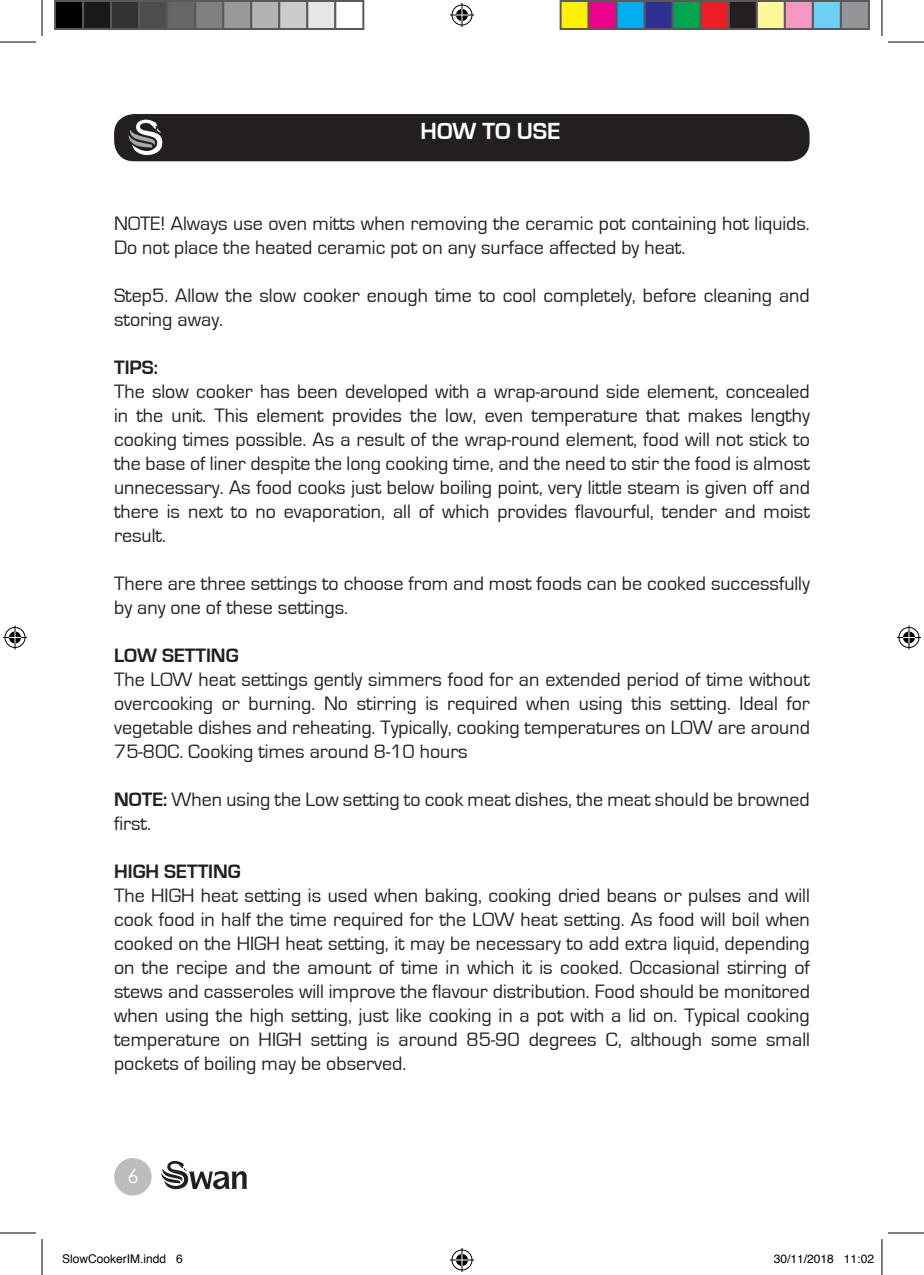
<style>
.page{position:relative;width:924px;height:1275px;background:#fff}
.page>*{position:absolute;margin:0;border:0;box-sizing:border-box;transform-origin:0 0}
.Headers{font:700 24px "Eurostile";color:#fff}
.t1{font:20px/24px "Eurostile";color:#231f20}
.t2{font:700 20px "Eurostile";color:#231f20}
.t3{font:20px "Century Gothic";color:#fff}
.t4{font:12px "Helvetica";color:#000}
.s1{font-weight:700}
</style>
<div class="page">
<svg style="left:161px;top:1161px;width:87px;height:28px"></svg>
<div style="left:114px;top:1158px;width:37px;height:37px;background:#bcbdc0;border-radius:50%"></div>
<div style="left:114px;top:114px;width:695px;height:47px;background:#231f20;border-radius:20px"></div>
<svg style="left:128px;top:120px;width:34px;height:35px"></svg>
<hr style="left:0;top:42px;width:36px;height:1px;background:#000">
<hr style="left:887px;top:42px;width:36px;height:1px;background:#000">
<hr style="left:0;top:1232px;width:36px;height:1px;background:#000">
<hr style="left:887px;top:1232px;width:36px;height:1px;background:#000">
<hr style="left:42px;top:0;width:1px;height:36px;background:#000">
<hr style="left:42px;top:1239px;width:1px;height:36px;background:#000">
<hr style="left:881px;top:0;width:1px;height:36px;background:#000">
<hr style="left:881px;top:1239px;width:1px;height:36px;background:#000">
<svg style="left:450px;top:3px;width:24px;height:24px"></svg>
<svg style="left:450px;top:1248px;width:24px;height:24px"></svg>
<svg style="left:3px;top:625px;width:24px;height:24px"></svg>
<svg style="left:897px;top:625px;width:23px;height:24px"></svg>
<div style="left:55px;top:1px;width:28px;height:28px;background:#000"></div>
<div style="left:54px;top:0;width:30px;height:30px;border:2px solid #595959"></div>
<div style="left:83px;top:1px;width:28px;height:28px;background:#1a1a1a"></div>
<div style="left:82px;top:0;width:30px;height:30px;border:2px solid #595959"></div>
<div style="left:111px;top:1px;width:28px;height:28px;background:#333"></div>
<div style="left:110px;top:0;width:30px;height:30px;border:2px solid #595959"></div>
<div style="left:139px;top:1px;width:28px;height:28px;background:#4d4d4d"></div>
<div style="left:138px;top:0;width:30px;height:30px;border:2px solid #595959"></div>
<div style="left:167px;top:1px;width:28px;height:28px;background:#666"></div>
<div style="left:166px;top:0;width:30px;height:30px;border:2px solid #595959"></div>
<div style="left:195px;top:1px;width:28px;height:28px;background:#808080"></div>
<div style="left:194px;top:0;width:30px;height:30px;border:2px solid #595959"></div>
<div style="left:223px;top:1px;width:28px;height:28px;background:#999"></div>
<div style="left:222px;top:0;width:30px;height:30px;border:2px solid #595959"></div>
<div style="left:251px;top:1px;width:28px;height:28px;background:#b3b3b3"></div>
<div style="left:250px;top:0;width:30px;height:30px;border:2px solid #595959"></div>
<div style="left:279px;top:1px;width:28px;height:28px;background:#ccc"></div>
<div style="left:278px;top:0;width:30px;height:30px;border:2px solid #595959"></div>
<div style="left:307px;top:1px;width:28px;height:28px;background:#e6e6e6"></div>
<div style="left:306px;top:0;width:30px;height:30px;border:2px solid #595959"></div>
<div style="left:334px;top:0;width:30px;height:30px;border:2px solid #595959"></div>
<div style="left:560px;top:1px;width:28px;height:28px;background:#fff101"></div>
<div style="left:559px;top:0;width:30px;height:30px;border:2px solid #595959"></div>
<div style="left:588px;top:1px;width:28px;height:28px;background:#ed028c"></div>
<div style="left:587px;top:0;width:30px;height:30px;border:2px solid #595959"></div>
<div style="left:616px;top:1px;width:28px;height:28px;background:#00aeef"></div>
<div style="left:615px;top:0;width:30px;height:30px;border:2px solid #595959"></div>
<div style="left:644px;top:1px;width:28px;height:28px;background:#2e3092"></div>
<div style="left:643px;top:0;width:30px;height:30px;border:2px solid #595959"></div>
<div style="left:672px;top:1px;width:28px;height:28px;background:#00a54f"></div>
<div style="left:671px;top:0;width:30px;height:30px;border:2px solid #595959"></div>
<div style="left:700px;top:1px;width:28px;height:28px;background:#ee1d23"></div>
<div style="left:699px;top:0;width:30px;height:30px;border:2px solid #595959"></div>
<div style="left:728px;top:1px;width:28px;height:28px;background:#231f20"></div>
<div style="left:727px;top:0;width:30px;height:30px;border:2px solid #595959"></div>
<div style="left:756px;top:1px;width:28px;height:28px;background:#fff79a"></div>
<div style="left:755px;top:0;width:30px;height:30px;border:2px solid #595959"></div>
<div style="left:784px;top:1px;width:28px;height:28px;background:#f499c2"></div>
<div style="left:783px;top:0;width:30px;height:30px;border:2px solid #595959"></div>
<div style="left:812px;top:1px;width:28px;height:28px;background:#6bcff6"></div>
<div style="left:811px;top:0;width:30px;height:30px;border:2px solid #595959"></div>
<div style="left:840px;top:1px;width:28px;height:28px;background:#939598"></div>
<div style="left:839px;top:0;width:30px;height:30px;border:2px solid #595959"></div>
<p class="Headers" style="left:420px;top:118px;width:141px">HOW TO USE</p>
<p class="t1" style="left:114px;top:211px;width:697px">NOTE! Always use oven mitts when removing the ceramic pot containing hot liquids.<br>Do not place the heated ceramic pot on any surface affected by heat.</p>
<p class="t1" style="left:114px;top:283px;width:697px">Step5. Allow the slow cooker enough time to cool completely, before cleaning and storing away.</p>
<p class="t2" style="left:114px;top:356px;width:45px">TIPS:</p>
<p class="t1" style="left:114px;top:379px;width:697px;text-align:justify">The slow cooker has been developed with a wrap-around side element, concealed in the unit. This element provides the low, even temperature that makes lengthy cooking times possible. As a result of the wrap-round element, food will not stick to the base of liner despite the long cooking time, and the need to stir the food is almost unnecessary. As food cooks just below boiling point, very little steam is given off and there is next to no evaporation, all of which provides flavourful, tender and moist result.</p>
<p class="t1" style="left:114px;top:571px;width:697px">There are three settings to choose from and most foods can be cooked successfully by any one of these settings.</p>
<p class="t2" style="left:114px;top:644px;width:126px">LOW SETTING</p>
<p class="t1" style="left:114px;top:667px;width:697px;text-align:justify">The LOW heat settings gently simmers food for an extended period of time without overcooking or burning. No stirring is required when using this setting. Ideal for vegetable dishes and reheating. Typically, cooking temperatures on LOW are around 75-80C. Cooking times around 8-10 hours</p>
<p class="t1" style="left:114px;top:787px;width:696px"><span class="s1">NOTE:</span> When using the Low setting to cook meat dishes, the meat should be browned first.</p>
<p class="t2" style="left:114px;top:860px;width:128px">HIGH SETTING</p>
<p class="t1" style="left:114px;top:883px;width:697px;text-align:justify">The HIGH heat setting is used when baking, cooking dried beans or pulses and will cook food in half the time required for the LOW heat setting. As food will boil when cooked on the HIGH heat setting, it may be necessary to add extra liquid, depending on the recipe and the amount of time in which it is cooked. Occasional stirring of stews and casseroles will improve the flavour distribution. Food should be monitored when using the high setting, just like cooking in a pot with a lid on. Typical cooking temperature on HIGH setting is around 85-90 degrees C, although some small pockets of boiling may be observed.</p>
<p class="t3" style="left:127px;top:1161px;width:13px">6</p>
<p class="t4" style="left:62px;top:1249px;width:122px">SlowCookerIM.indd 6</p>
<p class="t4" style="left:773px;top:1249px;width:102px">30/11/2018 11:02</p>
</div>
